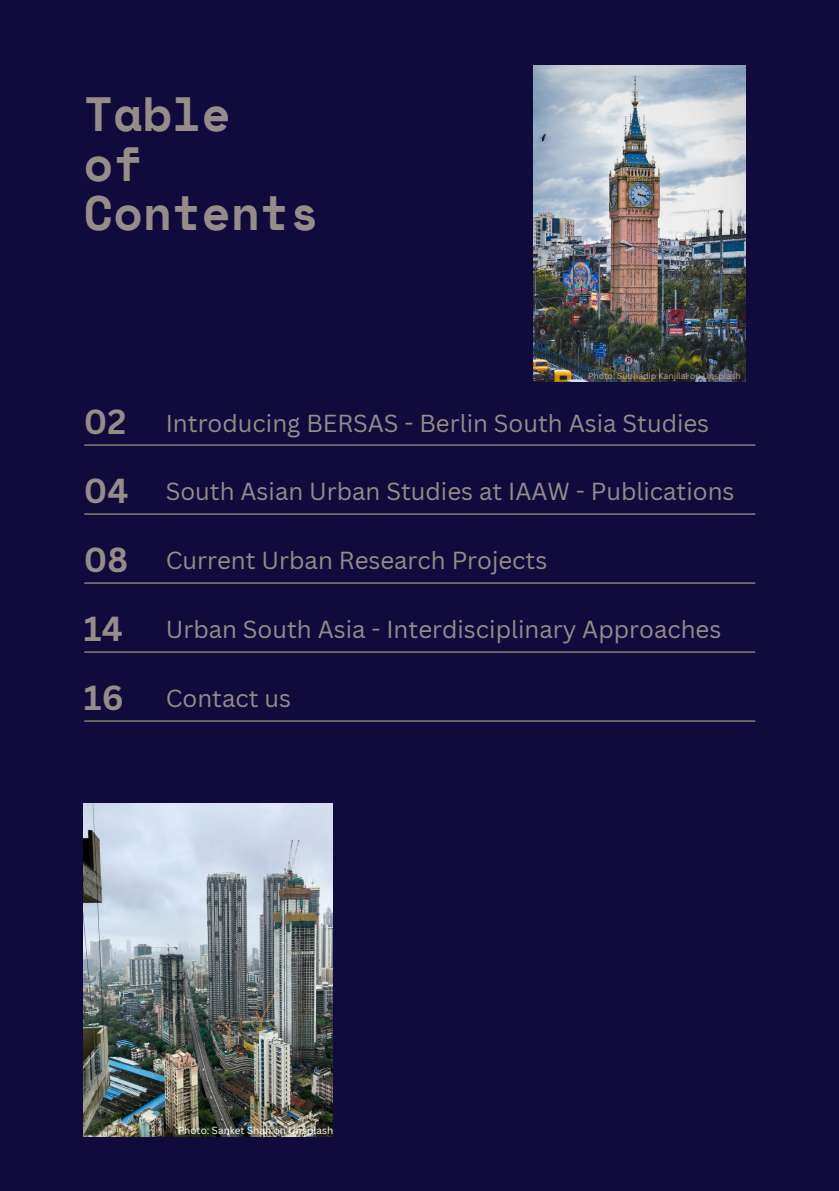
<style>
.page{position:relative;width:839px;height:1191px;background:#fff}
.page>*{position:absolute;margin:0;border:0;box-sizing:border-box;transform-origin:0 0}
.t1{font:700 48px/49.6px "Space Mono";color:#968d89}
.t2{font:700 33.8px/69px "Canva Sans";color:#968d89}
.t3{font:24px "Canva Sans";color:#968d89}
.t4{font:10px "Canva Sans";color:#fff}
.t5{font:8.6px "Canva Sans";color:#c9a2a2}
</style>
<div class="page">
<div style="left:0;top:0;width:838px;height:1191px;background:#100b3c"></div>
<hr style="left:85px;top:444px;width:669px;height:2px;background:#867f77">
<hr style="left:85px;top:513px;width:669px;height:2px;background:#867f77">
<hr style="left:85px;top:582px;width:669px;height:2px;background:#867f77">
<hr style="left:85px;top:651px;width:669px;height:2px;background:#867f77">
<hr style="left:85px;top:720px;width:669px;height:2px;background:#867f77">
<img style="left:533px;top:65px;width:212px;height:317px">
<img style="left:84px;top:803px;width:249px;height:333px">
<h3 class="t1" style="left:84px;top:88px;width:237px">Table<br>of<br>Contents</h3>
<p class="t5" style="left:588px;top:370px;width:154px">Photo: Subhadip Kanjilal on Unsplash</p>
<h1 class="t2" style="left:84px;top:387px;width:46px">02<br>04<br>08<br>14<br>16</h1>
<h2 class="t3" style="left:166px;top:406px;width:545px">Introducing BERSAS - Berlin South Asia Studies</h2>
<h3 class="t3" style="left:166px;top:475px;width:570px">South Asian Urban Studies at IAAW - Publications</h3>
<h3 class="t3" style="left:166px;top:544px;width:383px">Current Urban Research Projects</h3>
<h3 class="t3" style="left:166px;top:612px;width:557px">Urban South Asia - Interdisciplinary Approaches</h3>
<h3 class="t3" style="left:166px;top:681px;width:127px">Contact us</h3>
<h4 class="t4" style="left:178px;top:1123px;width:157px">Photo: Sanket Shah on Unsplash</h4>
</div>
